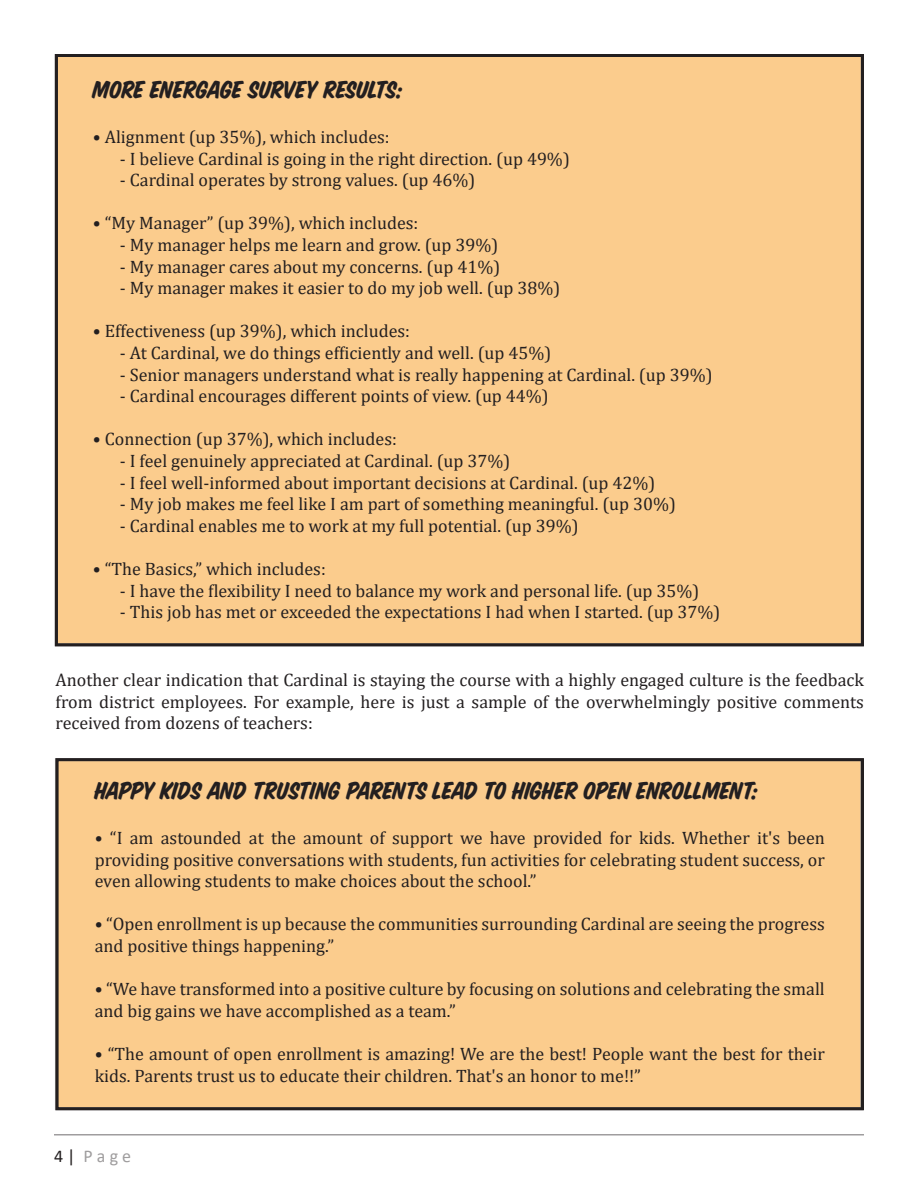
<style>
.page{position:relative;width:918px;height:1188px;background:#fff}
.page>*{position:absolute;margin:0;border:0;box-sizing:border-box;transform-origin:0 0}
.t1{font:27px "House Slant";letter-spacing:-.01em;color:#231f20}
.t2{font:18px/21.6px "Cambria";color:#231f20}
.t3{font:18px "Calibri";color:#9f9d9e}
.s1{color:#231f20}
</style>
<div class="page">
<hr style="left:54px;top:1134px;width:810px;height:2px;background:#9f9d9e">
<div style="left:56px;top:56px;width:806px;height:589px;background:#fbcc8d"></div>
<div style="left:55px;top:54px;width:809px;height:592px;border:3px solid #231f20"></div>
<div style="left:56px;top:760px;width:806px;height:349px;background:#fbcc8d"></div>
<div style="left:56px;top:758px;width:808px;height:352px;border:3px solid #231f20"></div>
<p class="t1" style="left:93px;top:73px;width:312px">MORE ENERGAGE SURVEY RESULTS:</p>
<p class="t2" style="left:93px;top:126px;width:298px">• Alignment (up 35%), which includes:</p>
<p class="t2" style="left:120px;top:148px;width:451px">- I believe Cardinal is going in the right direction. (up 49%)</p>
<p class="t2" style="left:120px;top:169px;width:357px">- Cardinal operates by strong values. (up 46%)</p>
<p class="t2" style="left:93px;top:212px;width:327px">• “My Manager” (up 39%), which includes:</p>
<p class="t2" style="left:120px;top:234px;width:380px">- My manager helps me learn and grow. (up 39%)</p>
<p class="t2" style="left:120px;top:256px;width:382px">- My manager cares about my concerns. (up 41%)</p>
<p class="t2" style="left:120px;top:277px;width:442px">- My manager makes it easier to do my job well. (up 38%)</p>
<p class="t2" style="left:93px;top:320px;width:319px">• Effectiveness (up 39%), which includes:</p>
<p class="t2" style="left:120px;top:342px;width:433px">- At Cardinal, we do things efficiently and well. (up 45%)</p>
<p class="t2" style="left:120px;top:364px;width:594px">- Senior managers understand what is really happening at Cardinal. (up 39%)</p>
<p class="t2" style="left:120px;top:385px;width:430px">- Cardinal encourages different points of view. (up 44%)</p>
<p class="t2" style="left:93px;top:428px;width:305px">• Connection (up 37%), which includes:</p>
<p class="t2" style="left:120px;top:450px;width:392px">- I feel genuinely appreciated at Cardinal. (up 37%)</p>
<p class="t2" style="left:120px;top:472px;width:537px">- I feel well-informed about important decisions at Cardinal. (up 42%)</p>
<p class="t2" style="left:120px;top:493px;width:558px">- My job makes me feel like I am part of something meaningful. (up 30%)</p>
<p class="t2" style="left:120px;top:515px;width:460px">- Cardinal enables me to work at my full potential. (up 39%)</p>
<p class="t2" style="left:93px;top:558px;width:234px">• “The Basics,” which includes:</p>
<p class="t2" style="left:120px;top:580px;width:581px">- I have the flexibility I need to balance my work and personal life. (up 35%)</p>
<p class="t2" style="left:120px;top:601px;width:602px">- This job has met or exceeded the expectations I had when I started. (up 37%)</p>
<p class="t2" style="left:56px;top:669px;width:810px;text-align:justify">Another clear indication that Cardinal is staying the course with a highly engaged culture is the feedback from district employees. For example, here is just a sample of the overwhelmingly positive comments received from dozens of teachers:</p>
<p class="t1" style="left:95px;top:774px;width:666px">HAPPY KIDS AND TRUSTING PARENTS LEAD TO HIGHER OPEN ENROLLMENT:</p>
<p class="t2" style="left:95px;top:827px;width:732px;text-align:justify">• “I am astounded at the amount of support we have provided for kids. Whether it's been providing positive conversations with students, fun activities for celebrating student success, or even allowing students to make choices about the school.”</p>
<p class="t2" style="left:95px;top:913px;width:732px">• “Open enrollment is up because the communities surrounding Cardinal are seeing the progress and positive things happening.”</p>
<p class="t2" style="left:95px;top:978px;width:732px">• “We have transformed into a positive culture by focusing on solutions and celebrating the small and big gains we have accomplished as a team.”</p>
<p class="t2" style="left:95px;top:1043px;width:732px">• “The amount of open enrollment is amazing! We are the best! People want the best for their kids. Parents trust us to educate their children. That's an honor to me!!”</p>
<p class="t3" style="left:54px;top:1143px;width:79px"><span class="s1">4 |</span> P a g e</p>
</div>
